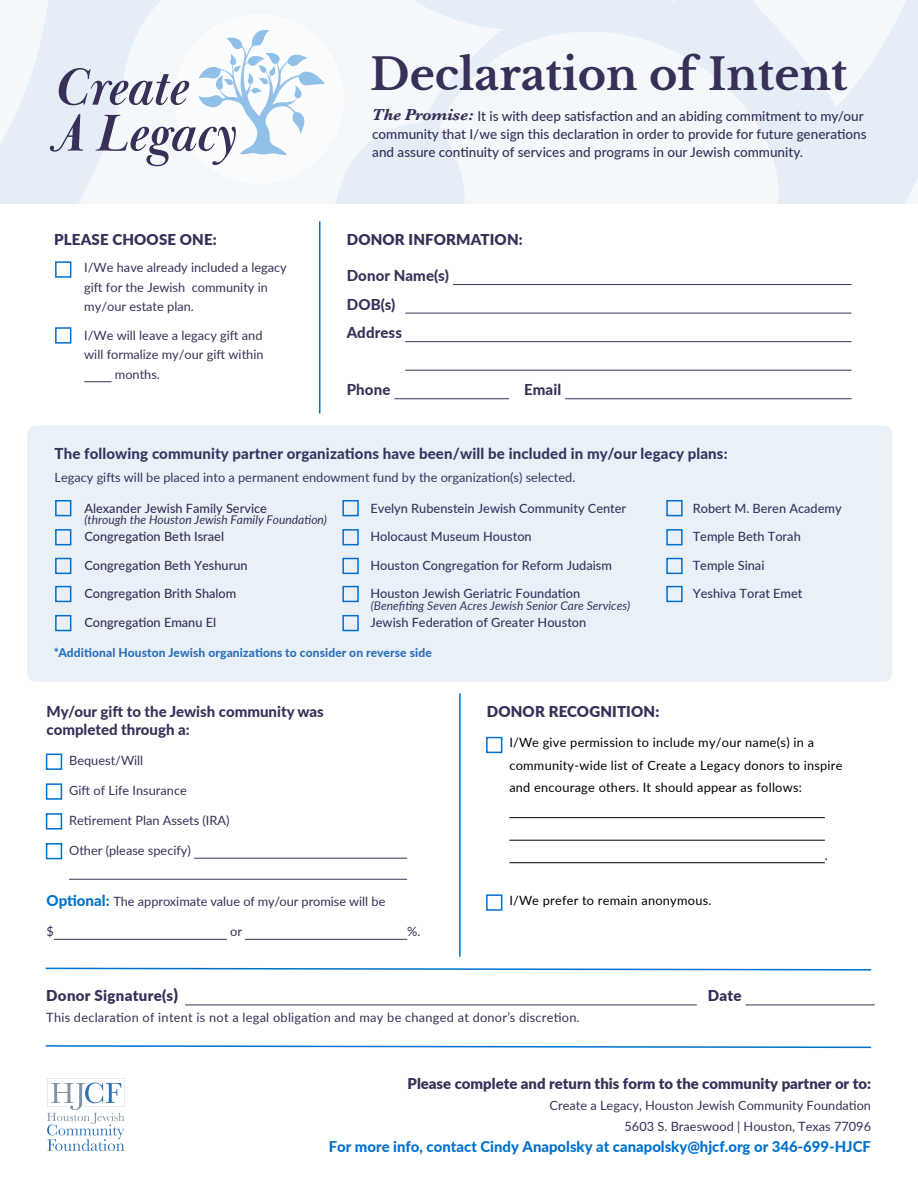
<style>
.page{position:relative;width:918px;height:1188px;background:#fff}
.page>*{position:absolute;margin:0;border:0;box-sizing:border-box;transform-origin:0 0}
.t1{font:italic 700 53.55px/46px "Baskerville Display PT";letter-spacing:-.015em;color:#373057}
.t2{font:700 43.2px "Libre Baskerville";color:#373057}
.t3{font:800 15px/28.5px "Lato";letter-spacing:.01em;color:#373057}
.t4{font:900 15px "Lato";letter-spacing:.01em;color:#373057}
.t5{font:800 14.85px "Lato";color:#0070ce}
.t6{font:900 14.85px "Lato";color:#373057}
.t7{font:500 13.5px/18px "Lato";color:#373057}
.t8{font:12.75px/19.5px "Lato";color:#373057;text-align:right}
.t9{font:500 12.75px "Lato";color:#373057}
.t10{font:12.75px/22.5px "Lato";letter-spacing:.02em;color:#000}
.t11{font:12.75px "Lato";letter-spacing:.02em;color:#373057}
.t12{font:italic 12px "Lato";color:#373057}
.t13{font:800 12px "Lato";letter-spacing:.01em;color:#2b70b8}
.s1{font-family:"Baskerville";font-weight:700;font-style:italic;font-size:16.5px}
.s2{font-weight:800;font-size:15px;color:#0070ce}
.s3{font-size:16.5px}
</style>
<div class="page">
<div style="left:46px;top:754px;width:16px;height:16px;border:2px solid #0070ce"></div>
<div style="left:46px;top:783px;width:16px;height:17px;border:2px solid #0070ce"></div>
<div style="left:46px;top:813px;width:16px;height:17px;border:2px solid #0070ce"></div>
<div style="left:46px;top:843px;width:16px;height:16px;border:2px solid #0070ce"></div>
<hr style="left:185px;top:1005px;width:512px;height:1px;background:#373057">
<hr style="left:746px;top:1005px;width:66px;height:1px;background:#373057">
<hr style="left:812px;top:1005px;width:63px;height:1px;background:#373057">
<div style="left:27px;top:425px;width:866px;height:257px;background:#eaf0f8;border-radius:9px"></div>
<div style="left:55px;top:586px;width:16px;height:16px;border:2px solid #0070ce"></div>
<div style="left:55px;top:615px;width:16px;height:16px;border:2px solid #0070ce"></div>
<div style="left:55px;top:558px;width:16px;height:16px;border:2px solid #0070ce"></div>
<div style="left:55px;top:529px;width:16px;height:16px;border:2px solid #0070ce"></div>
<div style="left:55px;top:500px;width:16px;height:16px;border:2px solid #0070ce"></div>
<svg style="left:45px;top:1045px;width:827px;height:4px"></svg>
<svg style="left:45px;top:967px;width:827px;height:4px"></svg>
<svg style="left:605px;top:0;width:313px;height:203px;fill:#e5eef7"></svg>
<svg style="left:0;top:0;width:605px;height:203px;fill:#f5f8fb"></svg>
<svg style="left:198px;top:30px;width:127px;height:125px"></svg>
<hr style="left:453px;top:284px;width:399px;height:1px;background:#373057">
<hr style="left:405px;top:313px;width:446px;height:1px;background:#373057">
<hr style="left:405px;top:341px;width:446px;height:1px;background:#373057">
<hr style="left:405px;top:370px;width:446px;height:1px;background:#373057">
<hr style="left:394px;top:398px;width:115px;height:1px;background:#373057">
<hr style="left:565px;top:398px;width:287px;height:1px;background:#373057">
<svg style="left:84px;top:381px;width:28px;height:1px"></svg>
<div style="left:55px;top:261px;width:16px;height:17px;border:2px solid #0070ce"></div>
<div style="left:55px;top:327px;width:16px;height:17px;border:2px solid #0070ce"></div>
<hr style="left:319px;top:221px;width:1px;height:193px;background:#0070ce">
<hr style="left:194px;top:858px;width:213px;height:1px;background:#373057">
<hr style="left:69px;top:879px;width:338px;height:1px;background:#373057">
<hr style="left:54px;top:939px;width:173px;height:1px;background:#373057">
<hr style="left:245px;top:939px;width:162px;height:1px;background:#373057">
<hr style="left:509px;top:817px;width:316px;height:1px;background:#000">
<hr style="left:509px;top:840px;width:316px;height:1px;background:#000">
<hr style="left:509px;top:862px;width:316px;height:1px;background:#000">
<div style="left:486px;top:737px;width:16px;height:16px;border:2px solid #0070ce"></div>
<div style="left:486px;top:894px;width:16px;height:17px;border:2px solid #0070ce"></div>
<hr style="left:459px;top:693px;width:2px;height:264px;background:#0070ce">
<svg style="left:47px;top:1078px;width:77px;height:73px"></svg>
<h1 class="t1" style="left:49px;top:66px;width:187px">Create<br>A Legacy</h1>
<p class="t4" style="left:54px;top:230px;width:164px">PLEASE CHOOSE ONE:</p>
<p class="t8" style="left:84px;top:257px;width:204px;text-align:left">I/We have already included a legacy gift for the Jewish community in my/our estate plan.</p>
<p class="t8" style="left:84px;top:325px;width:180px">I/We will leave a legacy gift and</p>
<p class="t8" style="left:84px;top:345px;width:181px">will formalize my/our gift within</p>
<p class="t8" style="left:115px;top:364px;width:47px">months.</p>
<h2 class="t2" style="left:370px;top:49px;width:479px">Declaration of Intent</h2>
<p class="t7" style="left:372px;top:107px;width:496px"><span class="s1">The Promise:</span> It is with deep satisfaction and an abiding commitment to my/our community that I/we sign this declaration in order to provide for future generations and assure continuity of services and programs in our Jewish community.</p>
<p class="t4" style="left:347px;top:230px;width:178px">DONOR INFORMATION:</p>
<p class="t3" style="left:347px;top:261px;width:104px">Donor Name(s)<br>DOB(s)<br>Address</p>
<p class="t3" style="left:347px;top:375px;width:45px">Phone</p>
<p class="t3" style="left:524px;top:375px;width:39px">Email</p>
<p class="t3" style="left:55px;top:439px;width:675px">The following community partner organizations have been/will be included in my/our legacy plans:</p>
<p class="t8" style="left:54px;top:468px;width:522px">Legacy gifts will be placed into a permanent endowment fund by the organization(s) selected.</p>
<p class="t9" style="left:84px;top:500px;width:184px">Alexander Jewish Family Service</p>
<p class="t9" style="left:84px;top:529px;width:141px">Congregation Beth Israel</p>
<p class="t9" style="left:84px;top:557px;width:165px">Congregation Beth Yeshurun</p>
<p class="t9" style="left:84px;top:586px;width:154px">Congregation Brith Shalom</p>
<p class="t9" style="left:84px;top:614px;width:133px">Congregation Emanu El</p>
<p class="t12" style="left:84px;top:513px;width:244px">(through the Houston Jewish Family Foundation)</p>
<p class="t9" style="left:370px;top:500px;width:257px">Evelyn Rubenstein Jewish Community Center</p>
<p class="t9" style="left:370px;top:529px;width:163px">Holocaust Museum Houston</p>
<p class="t9" style="left:370px;top:557px;width:243px">Houston Congregation for Reform Judaism</p>
<p class="t9" style="left:370px;top:586px;width:211px">Houston Jewish Geriatric Foundation</p>
<p class="t9" style="left:370px;top:614px;width:217px">Jewish Federation of Greater Houston</p>
<p class="t12" style="left:371px;top:598px;width:261px">(Benefiting Seven Acres Jewish Senior Care Services)</p>
<p class="t13" style="left:54px;top:645px;width:379px">*Additional Houston Jewish organizations to consider on reverse side</p>
<p class="t9" style="left:693px;top:500px;width:151px">Robert M. Beren Academy</p>
<p class="t9" style="left:693px;top:529px;width:110px">Temple Beth Torah</p>
<p class="t9" style="left:693px;top:557px;width:73px">Temple Sinai</p>
<p class="t9" style="left:693px;top:586px;width:111px">Yeshiva Torat Emet</p>
<p class="t3" style="left:47px;top:702px;width:279px;line-height:18px">My/our gift to the Jewish community was completed through a:</p>
<p class="t8" style="left:69px;top:750px;width:76px">Bequest/Will</p>
<p class="t8" style="left:69px;top:780px;width:119px">Gift of Life Insurance</p>
<p class="t8" style="left:69px;top:810px;width:162px">Retirement Plan Assets (IRA)</p>
<p class="t8" style="left:69px;top:841px;width:123px">Other (please specify)</p>
<p class="t8" style="left:47px;top:892px;width:340px"><span class="s2">Optional:</span> The approximate value of my/our promise will be</p>
<p class="t8" style="left:47px;top:922px;width:9px">$</p>
<p class="t8" style="left:230px;top:922px;width:13px">or</p>
<p class="t8" style="left:407px;top:922px;width:15px">%.</p>
<p class="t4" style="left:487px;top:702px;width:174px">DONOR RECOGNITION:</p>
<p class="t10" style="left:509px;top:731px;width:335px">I/We give permission to include my/our name(s) in a community-wide list of Create a Legacy donors to inspire and encourage others. It should appear as follows:</p>
<p class="t10" style="left:509px;top:889px;width:204px">I/We prefer to remain anonymous.</p>
<p class="t10" style="left:825px;top:844px;width:5px">.</p>
<p class="t4" style="left:46px;top:986px;width:134px">Donor Signature(s<span class="s3">)</span></p>
<p class="t4" style="left:708px;top:986px;width:35px">Date</p>
<p class="t11" style="left:46px;top:1009px;width:535px">This declaration of intent is not a legal obligation and may be changed at donor’s discretion.</p>
<p class="t6" style="left:408px;top:1074px;width:465px">Please complete and return this form to the community partner or to:</p>
<p class="t8" style="left:550px;top:1094px;width:323px;line-height:21px">Create a Legacy, Houston Jewish Community Foundation<br>5603 S. Braeswood | Houston, Texas 77096</p>
<p class="t5" style="left:329px;top:1137px;width:544px">For more info, contact Cindy Anapolsky at canapolsky@hjcf.org or 346-699-HJCF</p>
</div>
